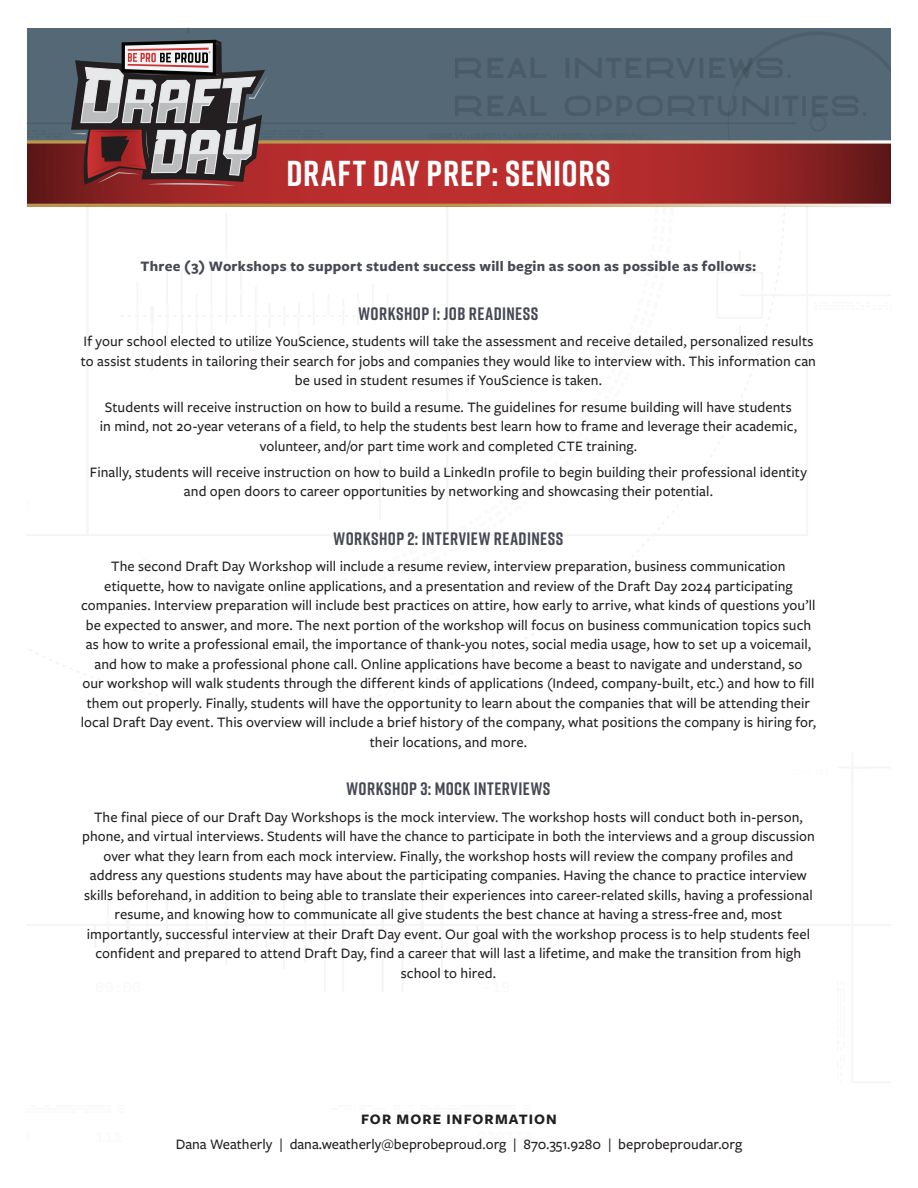
<style>
.page{position:relative;width:918px;height:1188px;background:#fff}
.page>*{position:absolute;margin:0;border:0;box-sizing:border-box;transform-origin:0 0}
.t1{font:700 36px "Rift";letter-spacing:.02em;color:#fff}
.t2{font:700 18px "Rift";letter-spacing:.03em;color:#454954}
.t3{font:500 15px/19.5px "Freight Sans Pro";letter-spacing:.005em;color:#231f20;text-align:center}
.t4{font:700 15px "Freight Sans Pro";letter-spacing:.015em;color:#454954}
.t5{font:700 15px "Freight Sans Pro";letter-spacing:.07em;color:#231f20}
</style>
<div class="page">
<div style="left:27px;top:28px;width:864px;height:112px;background:#546975"></div>
<hr style="left:27px;top:122px;width:769px;height:2px;background:#6c6d70">
<svg style="left:728px;top:122px;width:68px;height:2px"></svg>
<div style="left:810px;top:115px;width:17px;height:17px;border:2px solid #6c6d70;border-radius:50%"></div>
<svg style="left:27px;top:144px;width:864px;height:60px;background:#a32828"></svg>
<svg style="left:27px;top:140px;width:864px;height:4px;background:#c1a17b"></svg>
<hr style="left:441px;top:937px;width:2px;height:39px;background:#6c6d70">
<hr style="left:440px;top:896px;width:4px;height:44px;background:#fafafa">
<hr style="left:420px;top:920px;width:4px;height:23px;background:#f5f5f5">
<hr style="left:421px;top:857px;width:2px;height:56px;background:#6c6d70">
<hr style="left:362px;top:920px;width:2px;height:40px;background:#6c6d70">
<hr style="left:362px;top:890px;width:2px;height:23px;background:#6c6d70">
<hr style="left:361px;top:913px;width:4px;height:40px;background:#fafafa">
<hr style="left:304px;top:923px;width:2px;height:40px;background:#6c6d70">
<hr style="left:304px;top:894px;width:2px;height:29px;background:#6c6d70">
<hr style="left:402px;top:920px;width:1px;height:72px;background:#6c6d70">
<hr style="left:401px;top:913px;width:3px;height:33px;background:#bdbec1">
<hr style="left:382px;top:920px;width:2px;height:72px;background:#6c6d70">
<hr style="left:382px;top:907px;width:2px;height:23px;background:#6c6d70">
<svg style="left:382px;top:933px;width:2px;height:12px"></svg>
<hr style="left:342px;top:920px;width:2px;height:72px;background:#6c6d70">
<hr style="left:342px;top:887px;width:3px;height:59px;background:#bcbdc0">
<hr style="left:324px;top:884px;width:2px;height:108px;background:#6c6d70">
<hr style="left:323px;top:920px;width:4px;height:20px;background:#fafafa">
<hr style="left:283px;top:887px;width:2px;height:82px;background:#6c6d70">
<hr style="left:106px;top:915px;width:4px;height:35px;background:#fafafa">
<hr style="left:126px;top:914px;width:4px;height:27px;background:#f5f5f5">
<hr style="left:186px;top:907px;width:2px;height:34px;background:#6c6d70">
<hr style="left:185px;top:910px;width:4px;height:33px;background:#fafafa">
<hr style="left:146px;top:894px;width:2px;height:47px;background:#6c6d70">
<hr style="left:146px;top:912px;width:3px;height:31px;background:#bcbdc0">
<hr style="left:166px;top:894px;width:2px;height:47px;background:#6c6d70">
<hr style="left:166px;top:919px;width:2px;height:27px;background:#6c6d70">
<svg style="left:166px;top:912px;width:2px;height:6px"></svg>
<hr style="left:206px;top:918px;width:2px;height:47px;background:#6c6d70">
<hr style="left:225px;top:887px;width:2px;height:78px;background:#6c6d70">
<hr style="left:225px;top:909px;width:3px;height:41px;background:#bcbdc0">
<hr style="left:265px;top:914px;width:2px;height:33px;background:#6c6d70">
<svg style="left:265px;top:927px;width:2px;height:6px"></svg>
<hr style="left:740px;top:294px;width:151px;height:2px;background:#6c6d70">
<hr style="left:851px;top:753px;width:2px;height:30px;background:#6c6d70">
<hr style="left:420px;top:1111px;width:62px;height:1px;background:#bcbdc0">
<hr style="left:420px;top:1108px;width:96px;height:1px;background:#bcbdc0">
<hr style="left:461px;top:1105px;width:55px;height:1px;background:#bcbdc0">
<hr style="left:27px;top:1111px;width:50px;height:1px;background:#bcbdc0">
<hr style="left:27px;top:1108px;width:84px;height:1px;background:#bcbdc0">
<hr style="left:57px;top:1105px;width:54px;height:1px;background:#bcbdc0">
<svg style="left:71px;top:40px;width:253px;height:146px"></svg>
<h1 class="t1" style="left:286px;top:148px;width:326px">DRAFT DAY PREP: SENIORS</h1>
<p class="t4" style="left:141px;top:256px;width:617px">Three (3) Workshops to support student success will begin as soon as possible as follows:</p>
<p class="t2" style="left:359px;top:301px;width:181px">WORKSHOP 1: JOB READINESS</p>
<p class="t3" style="left:81px;top:331px;width:737px">If your school elected to utilize YouScience, students will take the assessment and receive detailed, personalized results to assist students in tailoring their search for jobs and companies they would like to interview with. This information can be used in student resumes if YouScience is taken.</p>
<p class="t3" style="left:100px;top:396px;width:699px">Students will receive instruction on how to build a resume. The guidelines for resume building will have students in mind, not 20-year veterans of a field, to help the students best learn how to frame and leverage their academic, volunteer, and/or part time work and completed CTE training.</p>
<p class="t3" style="left:90px;top:462px;width:719px">Finally, students will receive instruction on how to build a LinkedIn profile to begin building their professional identity and open doors to career opportunities by networking and showcasing their potential.</p>
<p class="t2" style="left:334px;top:526px;width:231px">WORKSHOP 2: INTERVIEW READINESS</p>
<p class="t3" style="left:81px;top:556px;width:737px">The second Draft Day Workshop will include a resume review, interview preparation, business communication etiquette, how to navigate online applications, and a presentation and review of the Draft Day 2024 participating companies. Interview preparation will include best practices on attire, how early to arrive, what kinds of questions you’ll be expected to answer, and more. The next portion of the workshop will focus on business communication topics such as how to write a professional email, the importance of thank-you notes, social media usage, how to set up a voicemail, and how to make a professional phone call. Online applications have become a beast to navigate and understand, so<br>our workshop will walk students through the different kinds of applications (Indeed, company-built, etc.) and how to fill them out properly. Finally, students will have the opportunity to learn about the companies that will be attending their local Draft Day event. This overview will include a brief history of the company, what positions the company is hiring for, their locations, and more.</p>
<p class="t2" style="left:346px;top:776px;width:206px">WORKSHOP 3: MOCK INTERVIEWS</p>
<p class="t3" style="left:82px;top:806px;width:734px">The final piece of our Draft Day Workshops is the mock interview. The workshop hosts will conduct both in-person, phone, and virtual interviews. Students will have the chance to participate in both the interviews and a group discussion over what they learn from each mock interview. Finally, the workshop hosts will review the company profiles and address any questions students may have about the participating companies. Having the chance to practice interview skills beforehand, in addition to being able to translate their experiences into career-related skills, having a professional resume, and knowing how to communicate all give students the best chance at having a stress-free and, most importantly, successful interview at their Draft Day event. Our goal with the workshop process is to help students feel confident and prepared to attend Draft Day, find a career that will last a lifetime, and make the transition from high school to hired.</p>
<p class="t5" style="left:361px;top:1109px;width:197px">FOR MORE INFORMATION</p>
<p class="t3" style="left:176px;top:1134px;width:568px">Dana Weatherly | dana.weatherly@beprobeproud.org | 870.351.9280 | beprobeproudar.org</p>
</div>
